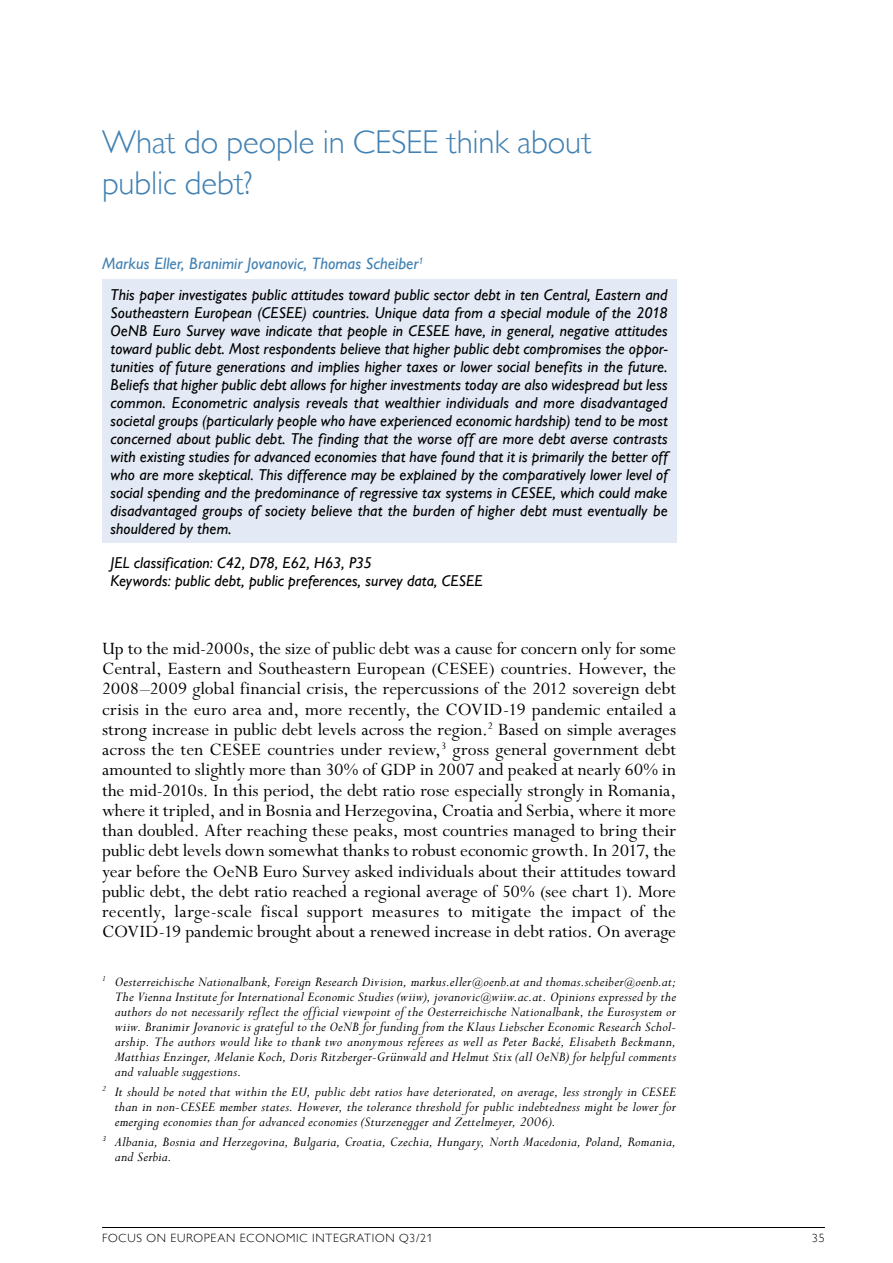
<style>
.page{position:relative;width:893px;height:1263px;background:#fff}
.page>*{position:absolute;margin:0;border:0;box-sizing:border-box;transform-origin:0 0}
.id373{font:300 33px/40.5px "Gill Sans MT Pro";letter-spacing:-.005em;color:#4181b3}
.id334{font:19.5px/20.2px "Perpetua Std";letter-spacing:-.01em;color:#000;text-align:justify}
.id350{font:italic 500 16.5px "Gill Sans MT Pro";letter-spacing:.005em;color:#4181b3}
.id346{font:italic 500 15.75px/18px "Gill Sans MT Pro";letter-spacing:.01em;color:#000;text-align:justify}
.id349{font:italic 500 15.75px "Gill Sans MT Pro";letter-spacing:.005em;color:#000}
.id348{font:italic 500 15.75px "Gill Sans MT Pro";letter-spacing:.005em;color:#000}
.Musterseiten_id339{font:italic 15px/15px "Perpetua Std";letter-spacing:.015em;color:#000;text-align:justify}
.t1{font:300 12px "Gill Sans MT Pro";letter-spacing:.06em;color:#000}
.s1{font-size:12px}
</style>
<div class="page">
<hr style="left:102px;top:1227px;width:723px;height:1px;background:#000">
<div style="left:102px;top:279px;width:574px;height:264px;background:#e3eaf5"></div>
<h2 class="id373" style="left:102px;top:121px;width:491px">What do people in CESEE think about public debt?</h2>
<h6 class="id350" style="left:102px;top:254px;width:323px">Markus Eller, Branimir Jovanovic, Thomas Scheiber<sup>1</sup></h6>
<p class="id346" style="left:111px;top:285px;width:559px">This paper investigates public attitudes toward public sector debt in ten Central, Eastern and Southeastern European (CESEE) countries. Unique data from a special module of the 2018<br>OeNB Euro Survey wave indicate that people in CESEE have, in general, negative attitudes toward public debt. Most respondents believe that higher public debt compromises the oppor&shy;tunities of future generations and implies higher taxes or lower social benefits in the future.<br>Beliefs that higher public debt allows for higher investments today are also widespread but less common. Econometric analysis reveals that wealthier individuals and more disadvantaged societal groups (particularly people who have experienced economic hardship) tend to be most concerned about public debt. The finding that the worse off are more debt averse contrasts with existing studies for advanced economies that have found that it is primarily the better off who are more skeptical. This difference may be explained by the comparatively lower level of social spending and the predominance of regressive tax systems in CESEE, which could make disadvantaged groups of society believe that the burden of higher debt must eventually be shouldered by them.</p>
<p class="id348" style="left:111px;top:554px;width:263px">JEL classification: C42, D78, E62, H63, P35</p>
<p class="id349" style="left:111px;top:572px;width:373px">Keywords: public debt, public preferences, survey data, CESEE</p>
<p class="id334" style="left:102px;top:639px;width:576px">Up to the mid-2000s, the size of public debt was a cause for concern only for some Central, Eastern and Southeastern European (CESEE) countries. However, the 2008–2009 global financial crisis, the repercussions of the 2012 sovereign debt crisis in the euro area and, more recently, the COVID-19 pandemic entailed a strong increase in public debt levels across the region.<sup>2</sup> Based on simple averages across the ten CESEE countries under review,<sup>3</sup> gross general government debt amounted to slightly more than 30% of GDP in 2007 and peaked at nearly 60% in the mid-2010s. In this period, the debt ratio rose especially strongly in Romania, where it tripled, and in Bosnia and Herzegovina, Croatia and Serbia, where it more than doubled. After reaching these peaks, most countries managed to bring their public debt levels down somewhat thanks to robust economic growth. In 2017, the year before the OeNB Euro Survey asked individuals about their attitudes toward public debt, the debt ratio reached a regional average of 50% (see chart 1). More recently, large-scale fiscal support measures to mitigate the impact of the COVID-19 pandemic brought about a renewed increase in debt ratios. On average</p>
<p class="Musterseiten_id339" style="left:115px;top:974px;width:563px;text-indent:-13px"><sup>1</sup> Oesterreichische Nationalbank, Foreign Research Division, markus.eller<span class="s1">@</span>oenb.at and thomas.scheiber<span class="s1">@</span>oenb.at; The Vienna Institute for International Economic Studies (wiiw), jovanovic<span class="s1">@</span>wiiw.ac.at. Opinions expressed by the authors do not necessarily reflect the official viewpoint of the Oesterreichische Nationalbank, the Eurosystem or wiiw. Branimir Jovanovic is grateful to the OeNB for funding from the Klaus Liebscher Economic Research Schol&shy;arship. The authors would like to thank two anonymous referees as well as Peter Backé, Elisabeth Beckmann, Matthias Enzinger, Melanie Koch, Doris Ritzberger-Grünwald and Helmut Stix (all OeNB) for helpful comments and valuable suggestions.</p>
<p class="Musterseiten_id339" style="left:115px;top:1084px;width:563px;text-indent:-13px"><sup>2</sup> It should be noted that within the EU, public debt ratios have deteriorated, on average, less strongly in CESEE than in non-CESEE member states. However, the tolerance threshold for public indebtedness might be lower for emerging economies than for advanced economies (Sturzenegger and Zettelmeyer, 2006).</p>
<p class="Musterseiten_id339" style="left:115px;top:1135px;width:563px;text-indent:-13px"><sup>3</sup> Albania, Bosnia and Herzegovina, Bulgaria, Croatia, Czechia, Hungary, North Macedonia, Poland, Romania, and Serbia.</p>
<p class="t1" style="left:102px;top:1231px;width:332px">FOCUS ON EUROPEAN ECONOMIC INTEGRATION Q3/21</p>
<p class="t1" style="left:812px;top:1231px;width:14px">35</p>
</div>
